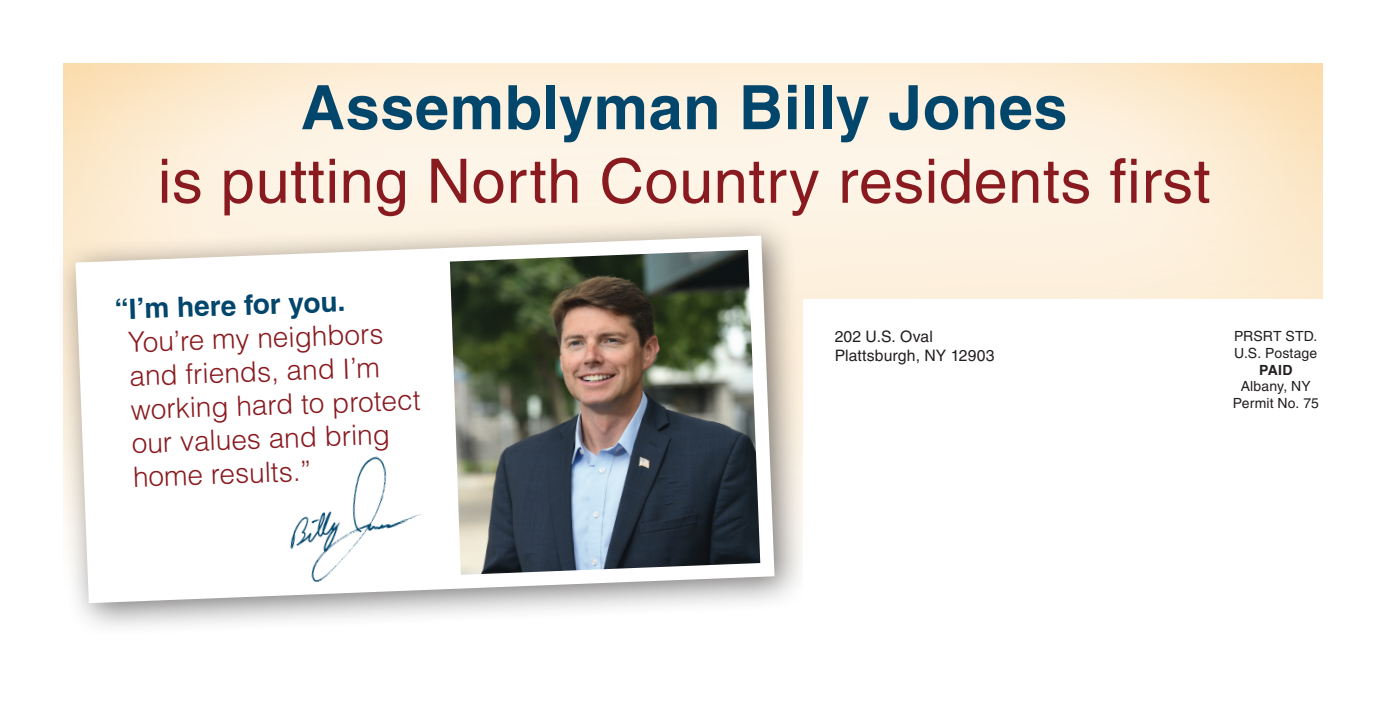
<style>
.page{position:relative;width:1386px;height:709px;background:#fff}
.page>*{position:absolute;margin:0;border:0;box-sizing:border-box;transform-origin:0 0}
.t1{font:61.25px "Helvetica";letter-spacing:.01em;color:#891b20}
.t2{font:700 61.25px "Helvetica";letter-spacing:.01em;color:#02466c}
.t3{font:300 28px/33.6px "Helvetica";color:#891b20}
.t4{font:700 28px "Helvetica";color:#02466c}
.t5{font:15.75px/18.9px "Helvetica";letter-spacing:.01em;color:#231f20}
.t6{font:14px/16.8px "Helvetica";letter-spacing:.01em;color:#231f20}
.t7{font:700 14px "Helvetica";color:#231f20}
</style>
<div class="page">
<div style="left:0;top:0;width:1386px;height:450px;background:#fff;opacity:.75"></div>
<div style="left:54px;top:214px;width:755px;height:423px;background:#231f20;opacity:.6"></div>
<img style="left:68px;top:228px;width:714px;height:382px">
<svg style="left:82px;top:254px;width:379px;height:343px"></svg>
<div style="left:803px;top:299px;width:520px;height:347px;background:#fff"></div>
<img style="left:281px;top:452px;width:150px;height:134px">
<h1 class="t2" style="left:301px;top:70px;width:768px">Assemblyman Billy Jones</h1>
<h1 class="t1" style="left:158px;top:146px;width:1054px">is putting North Country residents first</h1>
<p class="t4" style="left:114px;top:292px;width:232px;rotate:-2deg">“I’m here for you.</p>
<p class="t3" style="left:128px;top:325px;width:291px;rotate:-2deg">You’re my neighbors and friends, and I’m working hard to protect our values and bring home results.”</p>
<p class="t5" style="left:835px;top:327px;width:161px">202 U.S. Oval<br>Plattsburgh, NY 12903</p>
<p class="t6" style="left:1234px;top:327px;width:85px">PRSRT STD.<br>U.S. Postage</p>
<p class="t7" style="left:1259px;top:361px;width:35px">PAID</p>
<p class="t6" style="left:1233px;top:378px;width:88px;text-align:center">Albany, NY<br>Permit No. 75</p>
</div>
